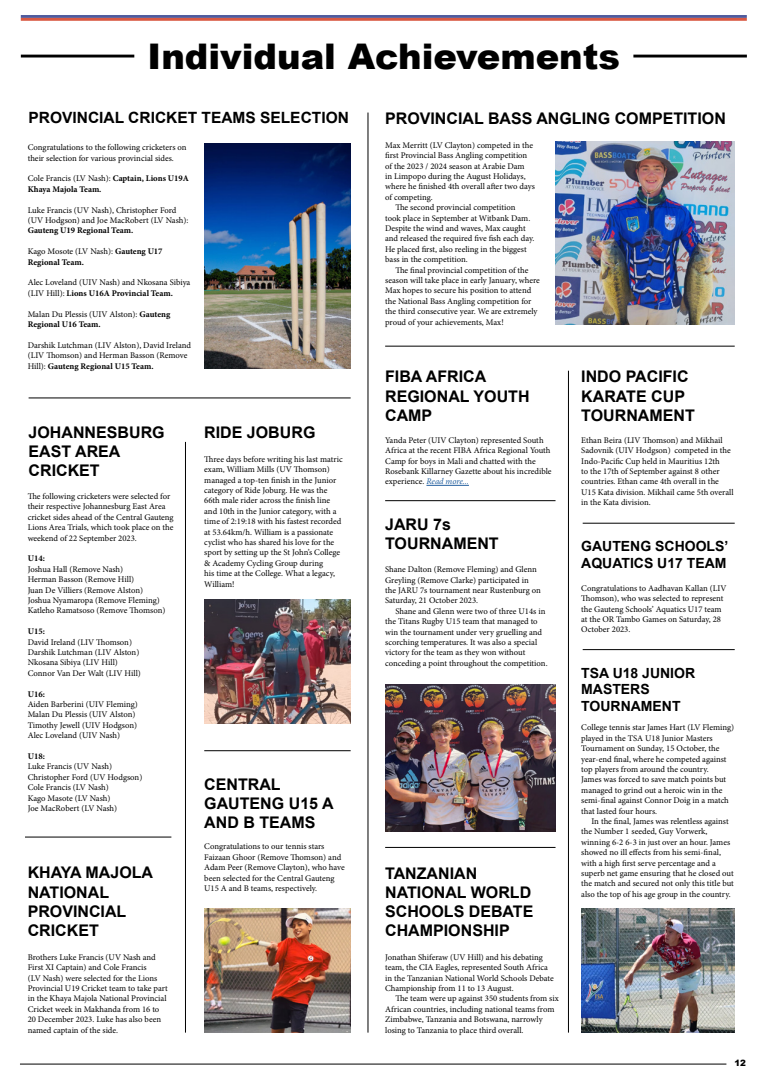
<style>
.page{position:relative;width:766px;height:1078px;background:#fff}
.page>*{position:absolute;margin:0;border:0;box-sizing:border-box;transform-origin:0 0}
.t1{font:900 35.3px "Arial";color:#000}
.t2{font:700 16px/19.2px "Arial";color:#000}
.t3{font:700 15.5px "Arial";color:#000}
.t4{font:700 14px/16.8px "Arial";color:#000}
.t5{font:8.7px/10.4px "Minion Pro";letter-spacing:-.005em;color:#000}
.t6{font:700 8.7px/10.4px "Minion Pro";color:#000}
.t7{font:900 8.7px "Arial";color:#000}
.s1{font-weight:400}
.s2{font-weight:700}
.s3{font-style:italic;color:#215e9e}
</style>
<div class="page">
<hr style="left:21px;top:55px;width:113px;height:2px;background:#000">
<hr style="left:633px;top:55px;width:113px;height:2px;background:#000">
<hr style="left:21px;top:15px;width:725px;height:3px;background:#4f5b9e">
<hr style="left:21px;top:18px;width:725px;height:3px;background:#d95943">
<hr style="left:20px;top:1063px;width:706px;height:1px;background:#000">
<hr style="left:426px;top:485px;width:43px;height:1px;background:#215e9e">
<img style="left:204px;top:144px;width:146px;height:224px">
<img style="left:204px;top:599px;width:146px;height:124px">
<img style="left:204px;top:908px;width:146px;height:124px">
<img style="left:555px;top:141px;width:179px;height:183px">
<img style="left:385px;top:684px;width:170px;height:147px">
<img style="left:581px;top:908px;width:153px;height:124px">
<hr style="left:367px;top:112px;width:1px;height:920px;background:#000">
<hr style="left:185px;top:442px;width:1px;height:590px;background:#000">
<hr style="left:568px;top:370px;width:1px;height:662px;background:#000">
<hr style="left:29px;top:397px;width:321px;height:1px;background:#000">
<hr style="left:25px;top:836px;width:146px;height:1px;background:#000">
<hr style="left:204px;top:750px;width:146px;height:1px;background:#000">
<hr style="left:385px;top:346px;width:349px;height:1px;background:#000">
<hr style="left:385px;top:500px;width:170px;height:1px;background:#000">
<hr style="left:385px;top:847px;width:170px;height:1px;background:#000">
<hr style="left:582px;top:523px;width:152px;height:1px;background:#000">
<hr style="left:582px;top:649px;width:152px;height:1px;background:#000">
<h1 class="t1" style="left:147px;top:30px;width:474px">Individual Achievements</h1>
<h3 class="t3" style="left:29px;top:108px;width:322px">PROVINCIAL CRICKET TEAMS SELECTION</h3>
<p class="t5" style="left:28px;top:142px;width:160px">Congratulations to the following cricketers on their selection for various provincial sides.</p>
<p class="t6" style="left:28px;top:173px;width:163px"><span class="s1">Cole Francis (LV Nash):</span> Captain, Lions U19A<br>Khaya Majola Team.</p>
<p class="t5" style="left:28px;top:204px;width:162px">Luke Francis (UV Nash), Christopher Ford (UV Hodgson) and Joe MacRobert (LV Nash):</p>
<p class="t6" style="left:28px;top:225px;width:107px">Gauteng U19 Regional Team.</p>
<p class="t6" style="left:28px;top:246px;width:136px"><span class="s1">Kago Mosote (LV Nash):</span> Gauteng U17<br>Regional Team.</p>
<p class="t5" style="left:28px;top:277px;width:164px">Alec Loveland (UIV Nash) and Nkosana Sibiya (LIV Hill): <span class="s2">Lions U16A Provincial Team.</span></p>
<p class="t5" style="left:28px;top:308px;width:144px">Malan Du Plessis (UIV Alston): <span class="s2">Gauteng<br>Regional U16 Team.</span></p>
<p class="t5" style="left:28px;top:340px;width:165px">Darshik Lutchman (LIV Alston), David Ireland (LIV Thomson) and Herman Basson (Remove<br>Hill): <span class="s2">Gauteng Regional U15 Team.</span></p>
<h2 class="t2" style="left:29px;top:423px;width:137px">JOHANNESBURG<br>EAST AREA<br>CRICKET</h2>
<p class="t5" style="left:28px;top:491px;width:147px">The following cricketers were selected for their respective Johannesburg East Area cricket sides ahead of the Central Gauteng Lions Area Trials, which took place on the weekend of 22 September 2023.</p>
<p class="t6" style="left:28px;top:553px;width:19px">U14:</p>
<p class="t5" style="left:28px;top:563px;width:139px">Joshua Hall (Remove Nash)<br>Herman Basson (Remove Hill)<br>Juan De Villiers (Remove Alston)<br>Joshua Nyamaropa (Remove Fleming)<br>Katleho Ramatsoso (Remove Thomson)</p>
<p class="t6" style="left:28px;top:626px;width:19px">U15:</p>
<p class="t5" style="left:28px;top:636px;width:115px">David Ireland (LIV Thomson)<br>Darshik Lutchman (LIV Alston)<br>Nkosana Sibiya (LIV Hill)<br>Connor Van Der Walt (LIV Hill)</p>
<p class="t6" style="left:28px;top:688px;width:19px">U16:</p>
<p class="t5" style="left:28px;top:698px;width:112px">Aiden Barberini (UIV Fleming)<br>Malan Du Plessis (UIV Alston)<br>Timothy Jewell (UIV Hodgson)<br>Alec Loveland (UIV Nash)</p>
<p class="t6" style="left:28px;top:750px;width:19px">U18:</p>
<p class="t5" style="left:28px;top:761px;width:116px">Luke Francis (UV Nash)<br>Christopher Ford (UV Hodgson)<br>Cole Francis (LV Nash)<br>Kago Masote (LV Nash)<br>Joe MacRobert (LV Nash)</p>
<h2 class="t2" style="left:28px;top:863px;width:127px">KHAYA MAJOLA<br>NATIONAL<br>PROVINCIAL<br>CRICKET</h2>
<p class="t5" style="left:28px;top:951px;width:142px">Brothers Luke Francis (UV Nash and First XI Captain) and Cole Francis<br>(LV Nash) were selected for the Lions Provincial U19 Cricket team to take part in the Khaya Majola National Provincial Cricket week in Makhanda from 16 to 20 December 2023. Luke has also been named captain of the side.</p>
<h2 class="t2" style="left:204px;top:423px;width:113px">RIDE JOBURG</h2>
<p class="t5" style="left:204px;top:453px;width:140px">Three days before writing his last matric exam, William Mills (UV Thomson) managed a top-ten finish in the Junior category of Ride Joburg. He was the 66th male rider across the finish line and 10th in the Junior category, with a time of 2:19:18 with his fastest recorded at 53.64km/h. William is a passionate cyclist who has shared his love for the sport by setting up the St John’s College &amp; Academy Cycling Group during<br>his time at the College. What a legacy, William!</p>
<h2 class="t2" style="left:204px;top:774px;width:131px">CENTRAL<br>GAUTENG U15 A<br>AND B TEAMS</h2>
<p class="t5" style="left:204px;top:841px;width:142px">Congratulations to our tennis stars Faizaan Ghoor (Remove Thomson) and Adam Peer (Remove Clayton), who have been selected for the Central Gauteng U15 A and B teams, respectively.</p>
<h2 class="t2" style="left:385px;top:109px;width:342px">PROVINCIAL BASS ANGLING COMPETITION</h2>
<p class="t5" style="left:385px;top:140px;width:149px">Max Merritt (LV Clayton) competed in the</p>
<p class="t5" style="left:385px;top:150px;width:144px">first Provincial Bass Angling competition</p>
<p class="t5" style="left:385px;top:161px;width:141px">of the 2023 / 2024 season at Arabie Dam</p>
<p class="t5" style="left:385px;top:171px;width:142px">in Limpopo during the August Holidays,</p>
<p class="t5" style="left:385px;top:181px;width:151px">where he finished 4th overall after two days</p>
<p class="t5" style="left:385px;top:192px;width:49px">of competing.</p>
<p class="t5" style="left:395px;top:202px;width:122px">The second provincial competition</p>
<p class="t5" style="left:385px;top:213px;width:147px">took place in September at Witbank Dam.</p>
<p class="t5" style="left:385px;top:223px;width:142px">Despite the wind and waves, Max caught</p>
<p class="t5" style="left:385px;top:233px;width:151px">and released the required five fish each day.</p>
<p class="t5" style="left:385px;top:244px;width:143px">He placed first, also reeling in the biggest</p>
<p class="t5" style="left:385px;top:254px;width:84px">bass in the competition.</p>
<p class="t5" style="left:395px;top:265px;width:135px">The final provincial competition of the</p>
<p class="t5" style="left:385px;top:275px;width:156px">season will take place in early January, where</p>
<p class="t5" style="left:385px;top:285px;width:148px">Max hopes to secure his position to attend</p>
<p class="t5" style="left:385px;top:296px;width:148px">the National Bass Angling competition for</p>
<p class="t5" style="left:385px;top:306px;width:154px">the third consecutive year. We are extremely</p>
<p class="t5" style="left:385px;top:316px;width:120px">proud of your achievements, Max!</p>
<h2 class="t2" style="left:385px;top:367px;width:146px">FIBA AFRICA<br>REGIONAL YOUTH<br>CAMP</h2>
<p class="t5" style="left:385px;top:435px;width:168px">Yanda Peter (UIV Clayton) represented South Africa at the recent FIBA Africa Regional Youth Camp for boys in Mali and chatted with the Rosebank Killarney Gazette about his incredible experience. <span class="s3">Read more...</span></p>
<h2 class="t2" style="left:385px;top:515px;width:115px">JARU 7s<br>TOURNAMENT</h2>
<p class="t5" style="left:385px;top:564px;width:157px">Shane Dalton (Remove Fleming) and Glenn Greyling (Remove Clarke) participated in the JARU 7s tournament near Rustenburg on Saturday, 21 October 2023.</p>
<p class="t5" style="left:385px;top:605px;width:164px;text-indent:10px">Shane and Glenn were two of three U14s in the Titans Rugby U15 team that managed to win the tournament under very gruelling and scorching temperatures. It was also a special victory for the team as they won without conceding a point throughout the competition.</p>
<h2 class="t2" style="left:385px;top:863px;width:150px">TANZANIAN<br>NATIONAL WORLD<br>SCHOOLS DEBATE<br>CHAMPIONSHIP</h2>
<p class="t5" style="left:385px;top:951px;width:170px">Jonathan Shiferaw (UV Hill) and his debating team, the CIA Eagles, represented South Africa in the Tanzanian National World Schools Debate Championship from 11 to 13 August.</p>
<p class="t5" style="left:385px;top:993px;width:175px;text-indent:10px">The team were up against 350 students from six African countries, including national teams from Zimbabwe, Tanzania and Botswana, narrowly losing to Tanzania to place third overall.</p>
<h2 class="t2" style="left:581px;top:367px;width:115px">INDO PACIFIC<br>KARATE CUP<br>TOURNAMENT</h2>
<p class="t5" style="left:581px;top:435px;width:154px">Ethan Beira (LIV Thomson) and Mikhail Sadovnik (UIV Hodgson) competed in the Indo-Pacific Cup held in Mauritius 12th<br>to the 17th of September against 8 other countries. Ethan came 4th overall in the U15 Kata division. Mikhail came 5th overall in the Kata division.</p>
<h3 class="t4" style="left:581px;top:538px;width:149px">GAUTENG SCHOOLS’<br>AQUATICS U17 TEAM</h3>
<p class="t5" style="left:581px;top:582px;width:147px">Congratulations to Aadhavan Kallan (LIV Thomson), who was selected to represent the Gauteng Schools’ Aquatics U17 team at the OR Tambo Games on Saturday, 28<br>October 2023.</p>
<h3 class="t4" style="left:581px;top:664px;width:115px">TSA U18 JUNIOR<br>MASTERS<br>TOURNAMENT</h3>
<p class="t5" style="left:581px;top:722px;width:154px">College tennis star James Hart (LV Fleming) played in the TSA U18 Junior Masters Tournament on Sunday, 15 October, the year-end final, where he competed against top players from around the country.<br>James was forced to save match points but managed to grind out a heroic win in the semi-final against Connor Doig in a match that lasted four hours.</p>
<p class="t5" style="left:581px;top:815px;width:154px;text-indent:10px">In the final, James was relentless against the Number 1 seeded, Guy Vorwerk, winning 6-2 6-3 in just over an hour. James showed no ill effects from his semi-final, with a high first serve percentage and a superb net game ensuring that he closed out the match and secured not only this title but also the top of his age group in the country.</p>
<p class="t7" style="left:734px;top:1056px;width:13px">12</p>
</div>
